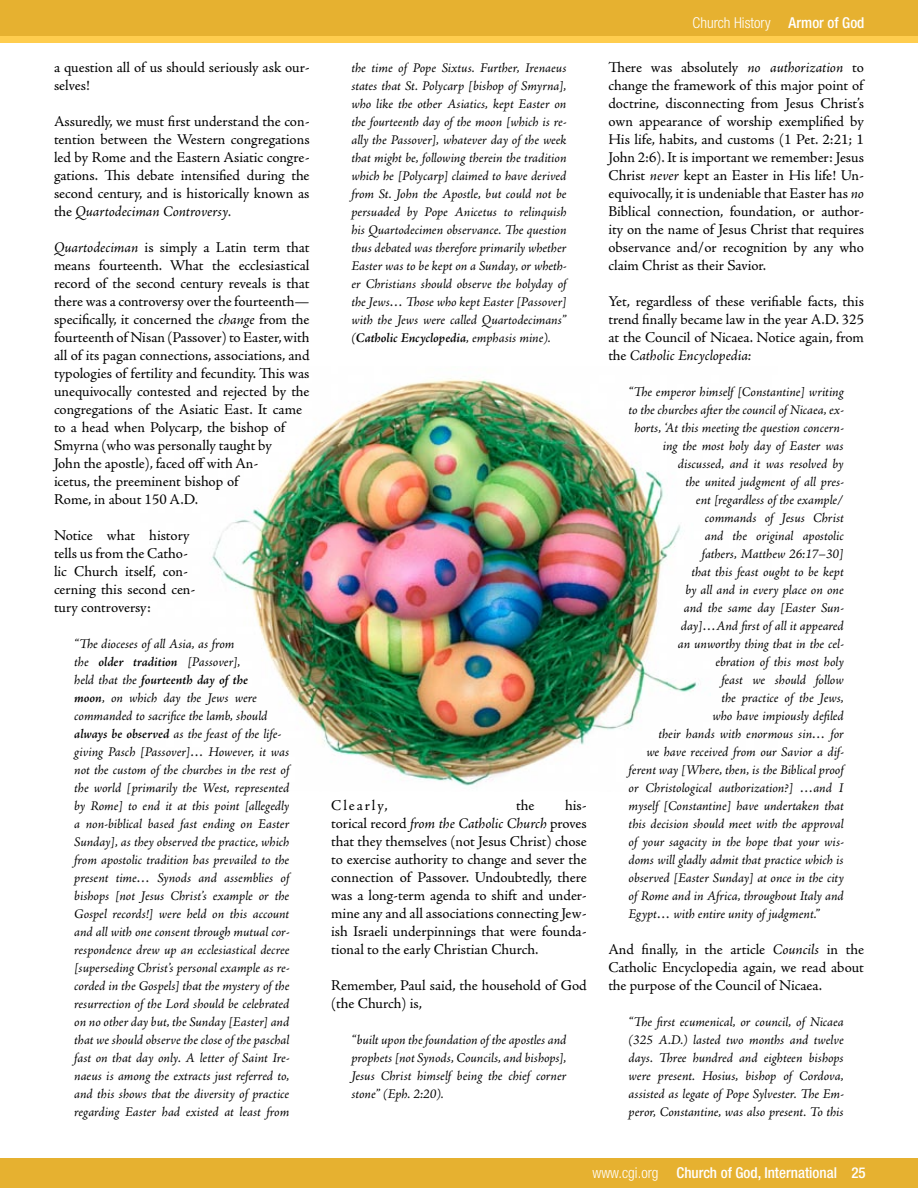
<style>
.page{position:relative;width:918px;height:1188px;background:#fff}
.page>*{position:absolute;margin:0;border:0;box-sizing:border-box;transform-origin:0 0}
.t1{font:15px/18px "Adobe Jenson Pro";letter-spacing:-.005em;color:#000;text-align:justify}
.t2{font:500 condensed 15px "Helvetica Neue";color:#fff}
.t3{font:300 condensed 15px "Helvetica Neue";color:#fff}
.t4{font:15px "Adobe Jenson Pro";letter-spacing:.13em;color:#000}
.t5{font:italic 13.5px/18px "Adobe Jenson Pro";letter-spacing:-.005em;color:#000;text-align:justify}
.s1{font-style:italic}
.s2{font-weight:600}
.s3{font-weight:500}
.s4{font-weight:300}
</style>
<div class="page">
<div style="left:0;top:1159px;width:918px;height:29px;background:#e6b130"></div>
<div style="left:0;top:0;width:918px;height:41px;background:#e6b130"></div>
<div style="left:0;top:36px;width:918px;height:7px;background:#ffcd4e"></div>
<img style="left:212px;top:378px;width:487px;height:408px">
<p class="t1" style="left:54px;top:59px;width:257px">a question all of us should seriously ask our&shy;selves!</p>
<p class="t1" style="left:54px;top:113px;width:257px">Assuredly, we must first understand the con&shy;tention between the Western congregations led by Rome and the Eastern Asiatic congre&shy;gations. This debate intensified during the second century, and is historically known as the <span class="s1">Quartodeciman Controversy.</span></p>
<p class="t1" style="left:54px;top:239px;width:257px;text-align:left"><span class="s1">Quartodeciman</span> is simply a Latin term that means fourteenth. What the ecclesiastical record of the second century reveals is that there was a controversy over the fourteenth— specifically, it concerned the <span class="s1">change</span> from the fourteenth of Nisan (Passover) to Easter, with all of its pagan connections, associations, and typologies of fertility and fecundity. This was unequivocally contested and rejected by the congregations of the Asiatic East. It came to a head when Polycarp, the bishop of Smyrna (who was personally taught by<br>John the apostle), faced off with An-<br>icetus, the preeminent bishop of<br>Rome, in about 150 A.D.</p>
<p class="t1" style="left:54px;top:527px;width:143px;text-align:left">Notice what history tells us from the Catho&shy;lic Church itself, con&shy;cerning this second cen&shy;tury controversy:</p>
<p class="t5" style="left:74px;top:636px;width:217px;text-align:left">“The dioceses of all Asia, as from<br>the <span class="s2">older tradition</span> [Passover],<br>held that the <span class="s2">fourteenth day of the<br>moon</span>, on which day the Jews were commanded to sacrifice the lamb, should <span class="s2">always be observed</span> as the feast of the life&shy;giving Pasch [Passover]… However, it was not the custom of the churches in the rest of the world [primarily the West, represented by Rome] to end it at this point [allegedly a non-biblical based fast ending on Easter Sunday], as they observed the practice, which from apostolic tradition has prevailed to the present time… Synods and assemblies of bishops [not Jesus Christ’s example or the Gospel records!] were held on this account and all with one consent through mutual cor&shy;respondence drew up an ecclesiastical decree [superseding Christ’s personal example as re&shy;corded in the Gospels] that the mystery of the resurrection of the Lord should be celebrated on no other day but, the Sunday [Easter] and that we should observe the close of the paschal fast on that day only. A letter of Saint Ire&shy;naeus is among the extracts just referred to, and this shows that the diversity of practice regarding Easter had existed at least from</p>
<p class="t5" style="left:351px;top:60px;width:217px">the time of Pope Sixtus. Further, Irenaeus states that St. Polycarp [bishop of Smyrna], who like the other Asiatics, kept Easter on the fourteenth day of the moon [which is re&shy;ally the Passover], whatever day of the week that might be, following therein the tradition which he [Polycarp] claimed to have derived from St. John the Apostle, but could not be persuaded by Pope Anicetus to relinquish his Quartodecimen observance. The question thus debated was therefore primarily whether Easter was to be kept on a Sunday, or wheth&shy;er Christians should observe the holyday of the Jews… Those who kept Easter [Passover] with the Jews were called Quartodecimans” (<span class="s2">Catholic Encyclopedia</span>, emphasis mine).</p>
<p class="t1" style="left:331px;top:797px;width:257px;text-indent:234px">his&shy;torical record <span class="s1">from the Catholic Church</span> proves that they themselves (not Jesus Christ) chose to exercise authority to change and sever the connection of Passover. Undoubtedly, there was a long-term agenda to shift and under&shy;mine any and all associations connecting Jew&shy;ish Israeli underpinnings that were founda&shy;tional to the early Christian Church.</p>
<p class="t1" style="left:331px;top:977px;width:257px">Remember, Paul said, the household of God (the Church) is,</p>
<p class="t5" style="left:351px;top:1032px;width:217px">“built upon the foundation of the apostles and prophets [not Synods, Councils, and bishops], Jesus Christ himself being the chief corner stone” (Eph. 2:20).</p>
<p class="t4" style="left:331px;top:797px;width:58px">Clearly,</p>
<p class="t1" style="left:516px;top:797px;width:20px">the</p>
<p class="t3" style="left:693px;top:14px;width:173px">Church History <span class="s3">Armor of God</span></p>
<p class="t1" style="left:608px;top:59px;width:257px">There was absolutely <span class="s1">no authorization</span> to change the framework of this major point of doctrine, disconnecting from Jesus Christ’s own appearance of worship exemplified by His life, habits, and customs (1 Pet. 2:21; 1<br>John 2:6). It is important we remember: Jesus Christ <span class="s1">never</span> kept an Easter in His life! Un&shy;equivocally, it is undeniable that Easter has <span class="s1">no </span>Biblical connection, foundation, or author&shy;ity on the name of Jesus Christ that requires observance and/or recognition by any who claim Christ as their Savior.</p>
<p class="t1" style="left:608px;top:293px;width:257px">Yet, regardless of these verifiable facts, this trend finally became law in the year A.D. 325 at the Council of Nicaea. Notice again, from the <span class="s1">Catholic Encyclopedia:</span></p>
<p class="t5" style="left:629px;top:384px;width:217px">“The emperor himself [Constantine] writing</p>
<p class="t5" style="left:629px;top:402px;width:217px">to the churches after the council of Nicaea, ex-</p>
<p class="t5" style="left:634px;top:420px;width:211px">horts, ‘At this meeting the question concern-</p>
<p class="t5" style="left:663px;top:438px;width:182px">ing the most holy day of Easter was</p>
<p class="t5" style="left:678px;top:456px;width:167px">discussed, and it was resolved by</p>
<p class="t5" style="left:685px;top:474px;width:160px">the united judgment of all pres-</p>
<p class="t5" style="left:696px;top:492px;width:149px">ent [regardless of the example/</p>
<p class="t5" style="left:705px;top:510px;width:140px">commands of Jesus Christ</p>
<p class="t5" style="left:705px;top:528px;width:140px">and the original apostolic</p>
<p class="t5" style="left:702px;top:546px;width:143px">fathers, Matthew 26:17–30]</p>
<p class="t5" style="left:691px;top:564px;width:154px">that this feast ought to be kept</p>
<p class="t5" style="left:685px;top:582px;width:160px">by all and in every place on one</p>
<p class="t5" style="left:684px;top:600px;width:161px">and the same day [Easter Sun-</p>
<p class="t5" style="left:681px;top:618px;width:164px">day]…And first of all it appeared</p>
<p class="t5" style="left:678px;top:636px;width:167px">an unworthy thing that in the cel-</p>
<p class="t5" style="left:715px;top:654px;width:130px">ebration of this most holy</p>
<p class="t5" style="left:721px;top:672px;width:124px">feast we should follow</p>
<p class="t5" style="left:721px;top:690px;width:124px">the practice of the Jews,</p>
<p class="t5" style="left:712px;top:708px;width:133px">who have impiously defiled</p>
<p class="t5" style="left:658px;top:726px;width:187px">their hands with enormous sin… for</p>
<p class="t5" style="left:646px;top:744px;width:199px">we have received from our Savior a dif-</p>
<p class="t5" style="left:629px;top:762px;width:217px">ferent way [Where, then, is the Biblical proof</p>
<p class="t5" style="left:629px;top:780px;width:217px">or Christological authorization?] …and I</p>
<p class="t5" style="left:629px;top:798px;width:217px">myself [Constantine] have undertaken that</p>
<p class="t5" style="left:629px;top:816px;width:217px">this decision should meet with the approval</p>
<p class="t5" style="left:629px;top:834px;width:217px">of your sagacity in the hope that your wis-</p>
<p class="t5" style="left:629px;top:852px;width:217px">doms will gladly admit that practice which is</p>
<p class="t5" style="left:629px;top:870px;width:217px">observed [Easter Sunday] at once in the city</p>
<p class="t5" style="left:629px;top:888px;width:217px">of Rome and in Africa, throughout Italy and</p>
<p class="t5" style="left:629px;top:906px;width:193px">Egypt… with entire unity of judgment.”</p>
<p class="t1" style="left:608px;top:941px;width:257px">And finally, in the article <span class="s1">Councils</span> in the Catholic Encyclopedia again, we read about the purpose of the Council of Nicaea.</p>
<p class="t5" style="left:629px;top:1014px;width:217px">“The first ecumenical, or council, of Nicaea (325 A.D.) lasted two months and twelve days. Three hundred and eighteen bishops were present. Hosius, bishop of Cordova, assisted as legate of Pope Sylvester. The Em&shy;peror, Constantine, was also present. To this</p>
<p class="t2" style="left:592px;top:1164px;width:275px"><span class="s4">www.cgi.org</span> Church of God, International 25</p>
</div>
